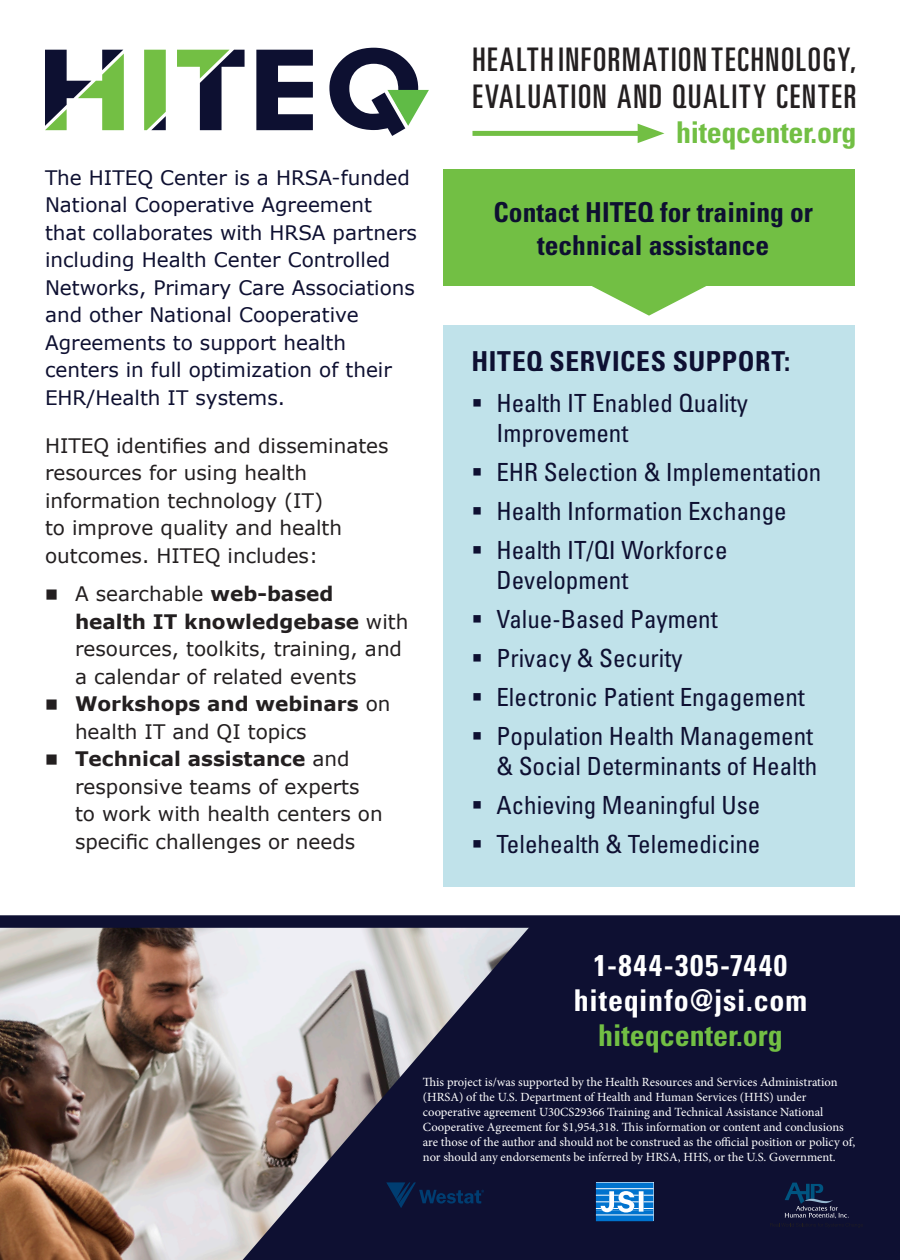
<style>
.page{position:relative;width:900px;height:1260px;background:#fff}
.page>*{position:absolute;margin:0;border:0;box-sizing:border-box;transform-origin:0 0}
.t1{font:ultra-condensed 32.5px/37.5px "Univers";letter-spacing:.06em;color:#231f20}
.t2{font:700 condensed 30px/35px "Univers";letter-spacing:.035em;color:#fff;text-align:center}
.t3{font:700 condensed 30px "Univers";letter-spacing:-.005em;color:#72bf44}
.t4{font:700 condensed 27.5px/32.5px "Univers";color:#0e1031;text-align:center}
.t5{font:700 condensed 27.5px "Univers";letter-spacing:.025em;color:#0e1032}
.t6{font:condensed 25px/30px "Univers";color:#0e1032}
.t7{font:20px/27.5px "Verdana";color:#231f20}
.t8{font:20px/27.5px "Verdana";color:#0e1031}
.t9{font:12.5px/15px "Minion Pro";color:#fff}
.s1{font-weight:700}
</style>
<div class="page">
<div style="left:0;top:925px;width:900px;height:335px;background:#0e1032"></div>
<svg style="left:596px;top:1183px;width:57px;height:38px;background:#4b9cdc"></svg>
<svg style="left:779px;top:1183px;width:70px;height:44px"></svg>
<svg style="left:256px;top:50px;width:57px;height:80px"></svg>
<svg style="left:329px;top:48px;width:100px;height:88px"></svg>
<svg style="left:45px;top:50px;width:79px;height:80px"></svg>
<svg style="left:144px;top:50px;width:22px;height:80px;background:#75b84d"></svg>
<svg style="left:177px;top:50px;width:68px;height:80px"></svg>
<div style="left:443px;top:325px;width:412px;height:562px;background:#c0e2ea"></div>
<img style="left:0;top:928px;width:211px;height:332px">
<div style="left:0;top:915px;width:900px;height:13px;background:#0e1032"></div>
<svg style="left:211px;top:915px;width:350px;height:345px"></svg>
<div style="left:472px;top:131px;width:175px;height:5px;background:#72bf44"></div>
<svg style="left:638px;top:124px;width:26px;height:19px"></svg>
<svg style="left:592px;top:286px;width:114px;height:30px"></svg>
<div style="left:443px;top:170px;width:412px;height:116px;background:#72bf44"></div>
<p class="t8" style="left:45px;top:164px;width:374px">The HITEQ Center is a HRSA-funded National Cooperative Agreement that collaborates with HRSA partners including Health Center Controlled Networks, Primary Care Associations and other National Cooperative Agreements to support health centers in full optimization of their EHR/Health IT systems.</p>
<p class="t7" style="left:45px;top:431px;width:345px">HITEQ identifies and disseminates resources for using health information technology (IT)<br>to improve quality and health outcomes. HITEQ includes:</p>
<p class="t7" style="left:75px;top:580px;width:335px">A searchable <span class="s1">web-based health IT knowledgebase</span> with resources, toolkits, training, and a calendar of related events</p>
<p class="t7" style="left:75px;top:690px;width:317px"><span class="s1">Workshops and webinars</span> on health IT and QI topics</p>
<p class="t7" style="left:75px;top:745px;width:309px"><span class="s1">Technical assistance</span> and responsive teams of experts to work with health centers on specific challenges or needs</p>
<p class="t1" style="left:472px;top:40px;width:385px">HEALTH INFORMATION TECHNOLOGY,<br>EVALUATION AND QUALITY CENTER</p>
<p class="t3" style="left:676px;top:114px;width:182px">hiteqcenter.org</p>
<p class="t4" style="left:494px;top:196px;width:321px">Contact HITEQ for training or technical assistance</p>
<p class="t5" style="left:471px;top:344px;width:320px">HITEQ SERVICES SUPPORT:</p>
<p class="t6" style="left:496px;top:388px;width:253px">Health IT Enabled Quality<br>Improvement</p>
<p class="t6" style="left:496px;top:457px;width:326px">EHR Selection &amp; Implementation</p>
<p class="t6" style="left:496px;top:496px;width:292px">Health Information Exchange</p>
<p class="t6" style="left:496px;top:535px;width:233px">Health IT/QI Workforce<br>Development</p>
<p class="t6" style="left:496px;top:604px;width:223px">Value-Based Payment</p>
<p class="t6" style="left:496px;top:643px;width:188px">Privacy &amp; Security</p>
<p class="t6" style="left:496px;top:682px;width:310px">Electronic Patient Engagement</p>
<p class="t6" style="left:496px;top:721px;width:322px">Population Health Management &amp; Social Determinants of Health</p>
<p class="t6" style="left:496px;top:790px;width:265px">Achieving Meaningful Use</p>
<p class="t6" style="left:496px;top:829px;width:266px">Telehealth &amp; Telemedicine</p>
<p class="t2" style="left:574px;top:948px;width:235px">1-844-305-7440 hiteqinfo@jsi.com</p>
<p class="t3" style="left:598px;top:1017px;width:186px">hiteqcenter.org</p>
<p class="t9" style="left:423px;top:1075px;width:434px">This project is/was supported by the Health Resources and Services Administration (HRSA) of the U.S. Department of Health and Human Services (HHS) under cooperative agreement U30CS29366 Training and Technical Assistance National Cooperative Agreement for $1,954,318. This information or content and conclusions are those of the author and should not be construed as the official position or policy of, nor should any endorsements be inferred by HRSA, HHS, or the U.S. Government.</p>
</div>
